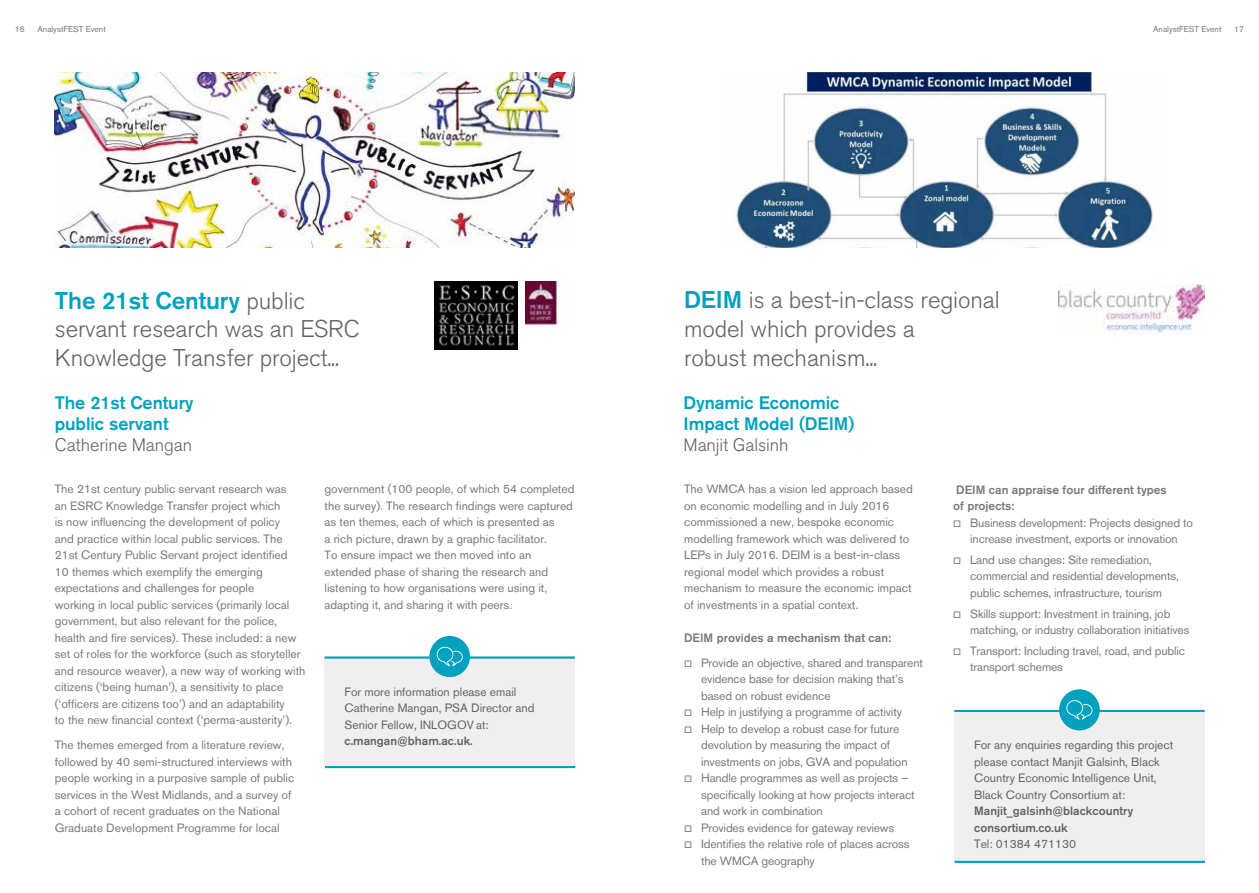
<style>
.page{position:relative;width:1259px;height:893px;background:#fff}
.page>*{position:absolute;margin:0;border:0;box-sizing:border-box;transform-origin:0 0}
.t1{font:300 24px/28.8px "Akzidenz Grotesk BQ";letter-spacing:-.005em;color:#646363}
.t2{font:500 18px/21px "Akzidenz Grotesk BQ";letter-spacing:-.005em;color:#00a1be}
.t3{font:300 18px "Akzidenz Grotesk BQ";letter-spacing:-.005em;color:#646363}
.t4{font:12px/16.5px "Akzidenz Grotesk BQ";color:#797878}
.t5{font:12px/16.5px "Akzidenz Grotesk BQ";color:#646363}
.t6{font:500 12px/16.5px "Akzidenz Grotesk BQ";color:#797878}
.t7{font:500 12px/16.5px "Akzidenz Grotesk BQ";color:#646363}
.t8{font:8.4px "Akzidenz Grotesk BQ";color:#797878}
.s1{font-weight:500;color:#00a1be}
</style>
<div class="page">
<img style="left:55px;top:73px;width:520px;height:175px">
<img style="left:434px;top:282px;width:83px;height:67px">
<img style="left:525px;top:282px;width:34px;height:43px">
<div style="left:324px;top:656px;width:251px;height:110px;background:#efefef"></div>
<hr style="left:324px;top:656px;width:251px;height:3px;background:#00a1be">
<hr style="left:325px;top:766px;width:250px;height:2px;background:#00a1be">
<div style="left:429px;top:636px;width:41px;height:41px;background:#00a1be;border-radius:50%"></div>
<svg style="left:436px;top:646px;width:27px;height:20px"></svg>
<img style="left:734px;top:73px;width:419px;height:175px">
<img style="left:1058px;top:285px;width:146px;height:49px">
<div style="left:954px;top:710px;width:250px;height:151px;background:#efefef"></div>
<hr style="left:954px;top:710px;width:250px;height:2px;background:#00a1be">
<hr style="left:954px;top:861px;width:251px;height:2px;background:#00a1be">
<div style="left:1059px;top:689px;width:40px;height:41px;background:#00a1be;border-radius:50%"></div>
<svg style="left:1066px;top:700px;width:27px;height:20px"></svg>
<p class="t8" style="left:15px;top:24px;width:11px">16</p>
<p class="t8" style="left:37px;top:24px;width:70px">AnalystFEST Event</p>
<p class="t8" style="left:1153px;top:24px;width:70px">AnalystFEST Event</p>
<p class="t8" style="left:1234px;top:24px;width:11px">17</p>
<h1 class="t1" style="left:55px;top:286px;width:306px"><span class="s1">The 21st Century</span> public servant research was an ESRC<br>Knowledge Transfer project...</h1>
<h2 class="t2" style="left:55px;top:392px;width:140px">The 21st Century public servant</h2>
<h2 class="t3" style="left:55px;top:434px;width:139px">Catherine Mangan</h2>
<p class="t4" style="left:55px;top:481px;width:252px">The 21st century public servant research was<br>an ESRC Knowledge Transfer project which<br>is now influencing the development of policy<br>and practice within local public services. The 21st Century Public Servant project identified<br>10 themes which exemplify the emerging expectations and challenges for people<br>working in local public services (primarily local government, but also relevant for the police, health and fire services). These included: a new set of roles for the workforce (such as storyteller and resource weaver), a new way of working with citizens (‘being human’), a sensitivity to place (‘officers are citizens too’) and an adaptability<br>to the new financial context (‘perma-austerity’).</p>
<p class="t4" style="left:55px;top:737px;width:241px">The themes emerged from a literature review, followed by 40 semi-structured interviews with people working in a purposive sample of public services in the West Midlands, and a survey of a cohort of recent graduates on the National Graduate Development Programme for local</p>
<p class="t4" style="left:324px;top:481px;width:251px">government (100 people, of which 54 completed the survey). The research findings were captured as ten themes, each of which is presented as<br>a rich picture, drawn by a graphic facilitator.<br>To ensure impact we then moved into an extended phase of sharing the research and listening to how organisations were using it, adapting it, and sharing it with peers.</p>
<p class="t5" style="left:344px;top:683px;width:191px">For more information please email<br>Catherine Mangan, PSA Director and<br>Senior Fellow, INLOGOV at:</p>
<p class="t7" style="left:344px;top:732px;width:130px">c.mangan@bham.ac.uk.</p>
<h1 class="t1" style="left:684px;top:286px;width:317px"><span class="s1">DEIM</span> is a best-in-class regional model which provides a<br>robust mechanism...</h1>
<h2 class="t2" style="left:683px;top:392px;width:172px">Dynamic Economic<br>Impact Model (DEIM)</h2>
<h2 class="t3" style="left:683px;top:434px;width:107px">Manjit Galsinh</h2>
<p class="t4" style="left:684px;top:481px;width:230px">The WMCA has a vision led approach based on economic modelling and in July 2016 commissioned a new, bespoke economic modelling framework which was delivered to LEPs in July 2016. DEIM is a best-in-class regional model which provides a robust mechanism to measure the economic impact of investments in a spatial context.</p>
<p class="t6" style="left:684px;top:629px;width:208px">DEIM provides a mechanism that can:</p>
<p class="t4" style="left:701px;top:654px;width:223px;text-indent:-17px">□ Provide an objective, shared and transparent evidence base for decision making that’s based on robust evidence</p>
<p class="t4" style="left:684px;top:704px;width:219px">□ Help in justifying a programme of activity</p>
<p class="t4" style="left:701px;top:720px;width:208px;text-indent:-17px">□ Help to develop a robust case for future devolution by measuring the impact of investments on jobs, GVA and population</p>
<p class="t4" style="left:701px;top:770px;width:215px;text-indent:-17px">□ Handle programmes as well as projects – specifically looking at how projects interact and work in combination</p>
<p class="t4" style="left:684px;top:819px;width:212px">□ Provides evidence for gateway reviews</p>
<p class="t4" style="left:701px;top:836px;width:210px;text-indent:-17px">□ Identifies the relative role of places across the WMCA geography</p>
<p class="t6" style="left:953px;top:481px;width:215px">DEIM can appraise four different types of projects:</p>
<p class="t4" style="left:953px;top:514px;width:241px;text-align:center">□ Business development: Projects designed to increase investment, exports or innovation</p>
<p class="t4" style="left:970px;top:551px;width:210px;text-indent:-17px">□ Land use changes: Site remediation, commercial and residential developments, public schemes, infrastructure, tourism</p>
<p class="t4" style="left:970px;top:605px;width:221px;text-indent:-17px">□ Skills support: Investment in training, job matching, or industry collaboration initiatives</p>
<p class="t4" style="left:970px;top:642px;width:216px;text-indent:-17px">□ Transport: Including travel, road, and public transport schemes</p>
<p class="t5" style="left:974px;top:736px;width:201px">For any enquiries regarding this project please contact Manjit Galsinh, Black Country Economic Intelligence Unit, Black Country Consortium at:</p>
<p class="t7" style="left:974px;top:802px;width:160px">Manjit_galsinh@blackcountry consortium.co.uk</p>
<p class="t5" style="left:974px;top:835px;width:103px">Tel: 01384 471130</p>
</div>
